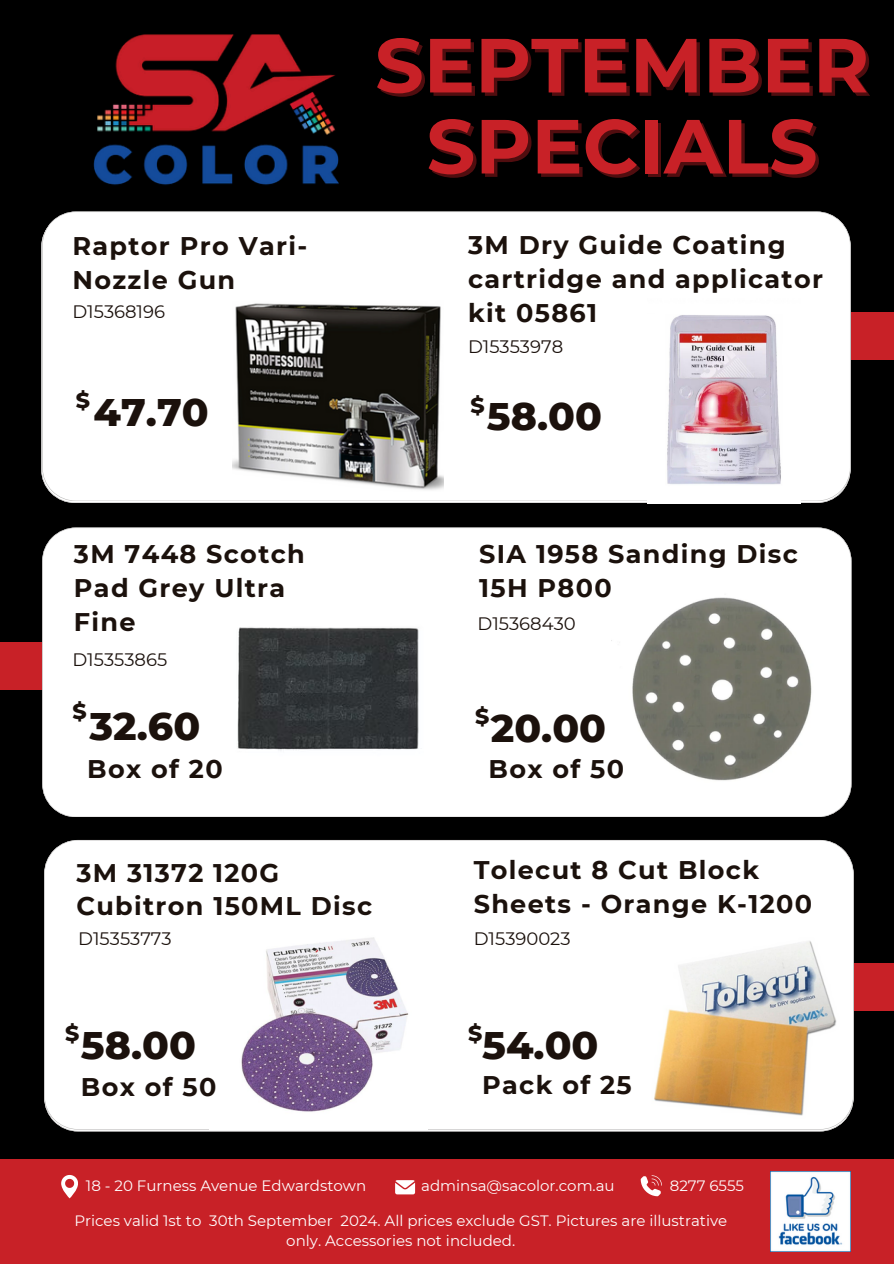
<style>
.page{position:relative;width:894px;height:1264px;background:#fff}
.page>*{position:absolute;margin:0;border:0;box-sizing:border-box;transform-origin:0 0}
.t1{font:700 76.5px "Montserrat";color:#c82127}
.t2{font:800 39.3px "Montserrat";color:#1b110c}
.t3{font:700 25.5px/33.8px "Montserrat";letter-spacing:.05em;color:#1b110c}
.t4{font:800 22.05px "Montserrat";color:#1b110c}
.t5{font:18px "Montserrat";color:#1b110c}
.t6{font:15px/20.2px "Montserrat";color:#fff;text-align:center}
</style>
<div class="page">
<div style="left:0;top:0;width:893px;height:1263px;background:#000"></div>
<div style="left:0;top:642px;width:44px;height:47px;background:#c82127"></div>
<div style="left:42px;top:527px;width:809px;height:289px;background:#fff"></div>
<div style="left:851px;top:312px;width:42px;height:47px;background:#c82127"></div>
<div style="left:853px;top:963px;width:40px;height:47px;background:#c82127"></div>
<img style="left:93px;top:34px;width:246px;height:151px">
<div style="left:0;top:1159px;width:893px;height:104px;background:#c82127"></div>
<img style="left:770px;top:1171px;width:79px;height:80px">
<svg style="left:395px;top:1180px;width:20px;height:14px"></svg>
<svg style="left:61px;top:1175px;width:17px;height:23px"></svg>
<svg style="left:640px;top:1175px;width:21px;height:21px"></svg>
<div style="left:42px;top:211px;width:808px;height:290px;background:#fff"></div>
<div style="left:44px;top:839px;width:809px;height:290px;background:#fff"></div>
<img style="left:232px;top:299px;width:211px;height:192px">
<img style="left:647px;top:298px;width:153px;height:205px">
<img style="left:220px;top:616px;width:213px;height:143px">
<img style="left:611px;top:578px;width:224px;height:223px">
<img style="left:210px;top:911px;width:217px;height:217px">
<img style="left:651px;top:937px;width:188px;height:181px">
<p class="t1" style="left:375px;top:18px;width:495px">SEPTEMBER</p>
<h2 class="t1" style="left:426px;top:99px;width:392px">SPECIALS</h2>
<h4 class="t3" style="left:72px;top:229px;width:236px">Raptor Pro Vari-<br>Nozzle Gun</h4>
<h3 class="t5" style="left:72px;top:300px;width:94px">D15368196</h3>
<p class="t3" style="left:468px;top:228px;width:356px">3M Dry Guide Coating cartridge and applicator kit 05861</p>
<h2 class="t5" style="left:468px;top:336px;width:97px">D15353978</h2>
<h2 class="t4" style="left:76px;top:387px;width:16px">$</h2>
<p class="t2" style="left:94px;top:387px;width:116px">47.70</p>
<p class="t4" style="left:470px;top:391px;width:16px">$</p>
<h4 class="t2" style="left:487px;top:392px;width:116px">58.00</h4>
<h2 class="t3" style="left:74px;top:537px;width:232px">3M 7448 Scotch<br>Pad Grey Ultra<br>Fine</h2>
<h3 class="t3" style="left:479px;top:537px;width:320px">SIA 1958 Sanding Disc<br>15H P800</h3>
<h3 class="t5" style="left:477px;top:612px;width:100px">D15368430</h3>
<h4 class="t5" style="left:72px;top:648px;width:96px">D15353865</h4>
<h3 class="t4" style="left:72px;top:698px;width:16px">$</h3>
<p class="t2" style="left:90px;top:701px;width:112px">32.60</p>
<p class="t4" style="left:475px;top:702px;width:16px">$</p>
<h3 class="t2" style="left:490px;top:704px;width:117px">20.00</h3>
<p class="t3" style="left:87px;top:752px;width:137px">Box of 20</p>
<p class="t3" style="left:488px;top:752px;width:137px">Box of 50</p>
<p class="t3" style="left:76px;top:855px;width:297px">3M 31372 120G<br>Cubitron 150ML Disc</p>
<h3 class="t5" style="left:78px;top:927px;width:95px">D15353773</h3>
<h3 class="t3" style="left:473px;top:853px;width:340px">Tolecut 8 Cut Block<br>Sheets - Orange K-1200</h3>
<h3 class="t5" style="left:473px;top:927px;width:98px">D15390023</h3>
<p class="t4" style="left:65px;top:1020px;width:16px">$</p>
<h2 class="t4" style="left:468px;top:1020px;width:16px">$</h2>
<h4 class="t2" style="left:81px;top:1020px;width:116px">58.00</h4>
<p class="t2" style="left:482px;top:1020px;width:118px">54.00</p>
<p class="t3" style="left:81px;top:1070px;width:137px">Box of 50</p>
<p class="t3" style="left:482px;top:1068px;width:151px">Pack of 25</p>
<h3 class="t6" style="left:86px;top:1175px;width:282px">18 - 20 Furness Avenue Edwardstown</h3>
<h3 class="t6" style="left:421px;top:1175px;width:195px">adminsa@sacolor.com.au</h3>
<h3 class="t6" style="left:669px;top:1175px;width:76px">8277 6555</h3>
<p class="t6" style="left:74px;top:1210px;width:654px">Prices valid 1st to 30th September 2024. All prices exclude GST. Pictures are illustrative only. Accessories not included.</p>
</div>
